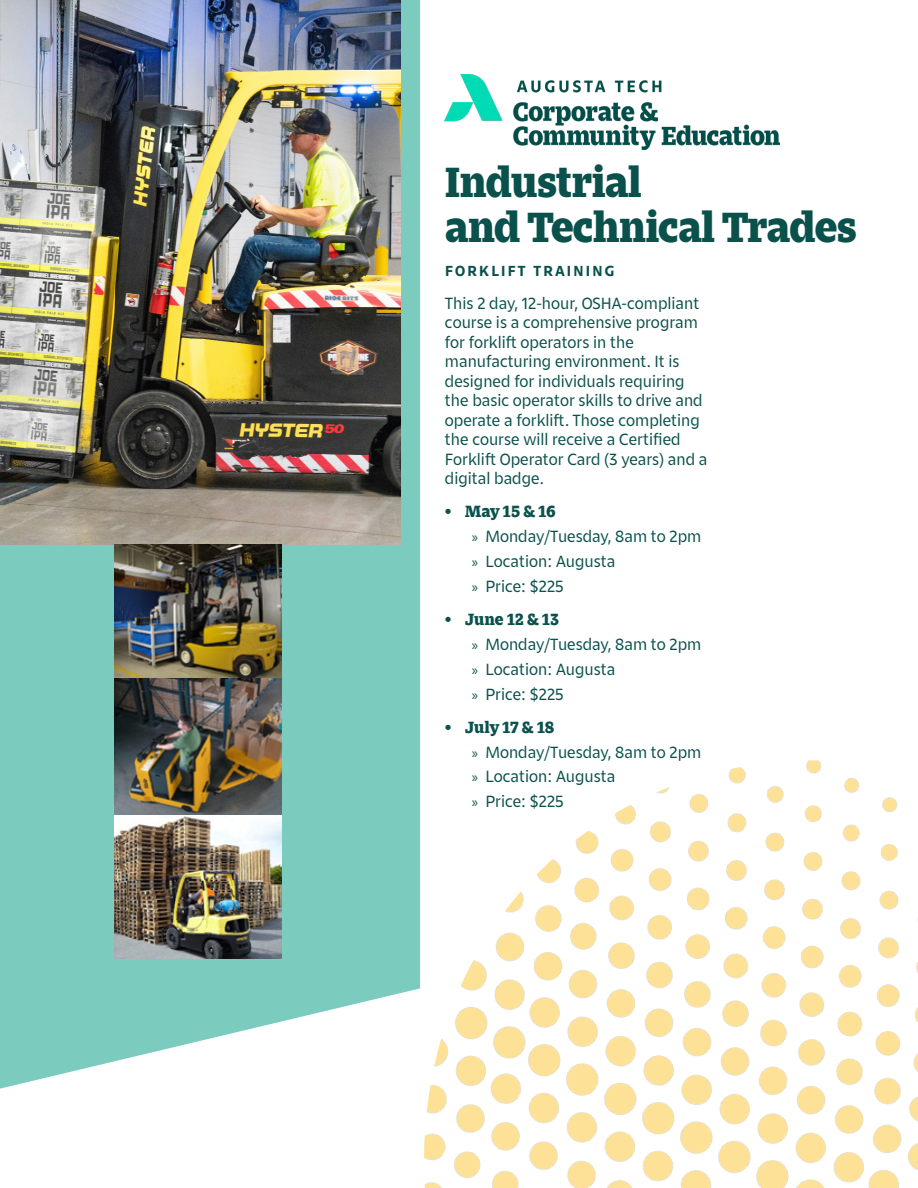
<style>
.page{position:relative;width:918px;height:1188px;background:#fff}
.page>*{position:absolute;margin:0;border:0;box-sizing:border-box;transform-origin:0 0}
.Headline_Large{font:900 39px "Zin Slab";letter-spacing:-.025em;color:#0a514c}
.Body_Copy{font:15px/19.5px "Zin Sans";color:#0a514c}
.t1{font:900 15px "Zin Slab";color:#0a514c}
.Subheader{font:700 13.5px "Zin Sans";letter-spacing:.165em;color:#0a514c}
.s1{font-family:"Myriad Pro"}
</style>
<div class="page">
<img style="left:420px;top:760px;width:498px;height:428px">
<svg style="left:0;top:0;width:420px;height:1089px;fill:#7bcbbf"></svg>
<svg style="left:0;top:544px;width:401px;height:525px;fill:#7bcbbf"></svg>
<img style="left:0;top:0;width:401px;height:544px">
<img style="left:445px;top:75px;width:335px;height:74px">
<img style="left:115px;top:544px;width:167px;height:414px">
<p class="Headline_Large" style="left:445px;top:158px;width:198px">Industrial</p>
<p class="Headline_Large" style="left:445px;top:203px;width:414px">and Technical Trades</p>
<p class="Subheader" style="left:445px;top:262px;width:171px">FORKLIFT TRAINING</p>
<p class="Body_Copy" style="left:445px;top:293px;width:264px">This 2 day, 12-hour, OSHA-compliant course is a comprehensive program for forklift operators in the manufacturing environment. It is designed for individuals requiring the basic operator skills to drive and operate a forklift. Those completing the course will receive a Certified Forklift Operator Card (3 years) and a digital badge.</p>
<p class="t1" style="left:445px;top:502px;width:112px">• May 15 &amp; 16</p>
<p class="Body_Copy" style="left:472px;top:527px;width:231px"><span class="s1">»</span> Monday/Tuesday, 8am to 2pm</p>
<p class="Body_Copy" style="left:472px;top:552px;width:145px"><span class="s1">»</span> Location: Augusta</p>
<p class="Body_Copy" style="left:472px;top:577px;width:93px"><span class="s1">»</span> Price: $225</p>
<p class="t1" style="left:445px;top:610px;width:116px">• June 12 &amp; 13</p>
<p class="Body_Copy" style="left:472px;top:634px;width:231px"><span class="s1">»</span> Monday/Tuesday, 8am to 2pm</p>
<p class="Body_Copy" style="left:472px;top:659px;width:145px"><span class="s1">»</span> Location: Augusta</p>
<p class="Body_Copy" style="left:472px;top:684px;width:93px"><span class="s1">»</span> Price: $225</p>
<p class="t1" style="left:445px;top:718px;width:111px">• July 17 &amp; 18</p>
<p class="Body_Copy" style="left:472px;top:742px;width:231px"><span class="s1">»</span> Monday/Tuesday, 8am to 2pm</p>
<p class="Body_Copy" style="left:472px;top:767px;width:145px"><span class="s1">»</span> Location: Augusta</p>
<p class="Body_Copy" style="left:472px;top:792px;width:93px"><span class="s1">»</span> Price: $225</p>
</div>
